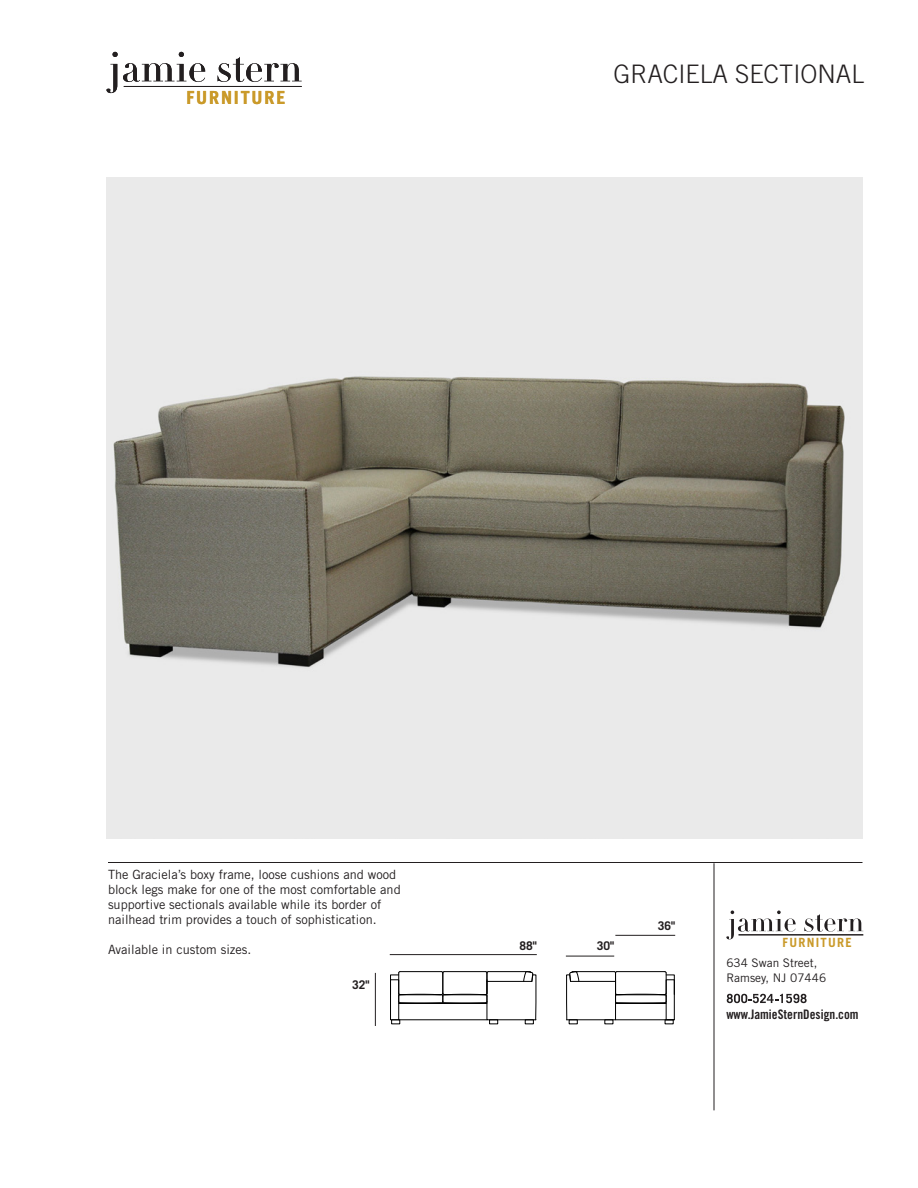
<style>
.page{position:relative;width:918px;height:1188px;background:#fff}
.page>*{position:absolute;margin:0;border:0;box-sizing:border-box;transform-origin:0 0}
.t1{font:300 25.5px "Trade Gothic";color:#231f20}
.t2{font:700 18.15px "Trade Gothic LT Std";letter-spacing:.1em;color:#ca9a2a}
.t3{font:13.2px "Trade Gothic LT Std Bd Cn 20";color:#231f20}
.Text_under_photo{font:12.75px/15px "Trade Gothic";color:#231f20}
.t4{font:700 12.75px "Trade Gothic LT Std";letter-spacing:.1em;color:#ca9a2a}
.t5{font:700 12px "Trade Gothic";color:#231f20}
.t6{font:11.85px/14.2px "Trade Gothic";color:#231f20}
</style>
<div class="page">
<hr style="left:124px;top:86px;width:178px;height:1px;background:#231f20">
<svg style="left:107px;top:52px;width:98px;height:41px"></svg>
<svg style="left:218px;top:57px;width:84px;height:25px"></svg>
<svg style="left:727px;top:994px;width:80px;height:9px"></svg>
<hr style="left:738px;top:934px;width:125px;height:2px;background:#231f20">
<svg style="left:726px;top:911px;width:70px;height:28px"></svg>
<svg style="left:804px;top:914px;width:59px;height:18px"></svg>
<hr style="left:108px;top:862px;width:754px;height:1px;background:#231f20">
<hr style="left:714px;top:863px;width:1px;height:247px;background:#231f20">
<img style="left:106px;top:177px;width:756px;height:661px">
<hr style="left:390px;top:954px;width:147px;height:1px;background:#231f20">
<hr style="left:615px;top:935px;width:60px;height:1px;background:#231f20">
<hr style="left:566px;top:956px;width:48px;height:1px;background:#231f20">
<hr style="left:375px;top:973px;width:1px;height:53px;background:#231f20">
<div style="left:391px;top:1019px;width:9px;height:5px;border:1px solid #000"></div>
<div style="left:525px;top:1019px;width:9px;height:5px;border:1px solid #000"></div>
<svg style="left:390px;top:971px;width:147px;height:49px"></svg>
<div style="left:489px;top:1019px;width:9px;height:5px;border:1px solid #000"></div>
<hr style="left:399px;top:1019px;width:88px;height:1px;background:#000">
<div style="left:665px;top:1019px;width:9px;height:5px;border:1px solid #000"></div>
<div style="left:569px;top:1019px;width:9px;height:5px;border:1px solid #000"></div>
<svg style="left:566px;top:971px;width:109px;height:49px"></svg>
<h2 class="t2" style="left:186px;top:86px;width:100px">FURNITURE</h2>
<p class="t1" style="left:613px;top:58px;width:252px">GRACIELA SECTIONAL</p>
<p class="Text_under_photo" style="left:108px;top:867px;width:294px">The Graciela’s boxy frame, loose cushions and wood block legs make for one of the most comfortable and supportive sectionals available while its border of nailhead trim provides a touch of sophistication.</p>
<p class="Text_under_photo" style="left:108px;top:942px;width:145px">Available in custom sizes.</p>
<p class="t5" style="left:352px;top:977px;width:19px">32"</p>
<p class="t5" style="left:519px;top:938px;width:19px">88"</p>
<p class="t5" style="left:597px;top:939px;width:19px">30"</p>
<p class="t5" style="left:658px;top:918px;width:19px">36"</p>
<p class="t4" style="left:782px;top:935px;width:71px">FURNITURE</p>
<p class="t6" style="left:726px;top:956px;width:101px">634 Swan Street,<br>Ramsey, NJ 07446</p>
<p class="t3" style="left:726px;top:1006px;width:134px">www.JamieSternDesign.com</p>
</div>
